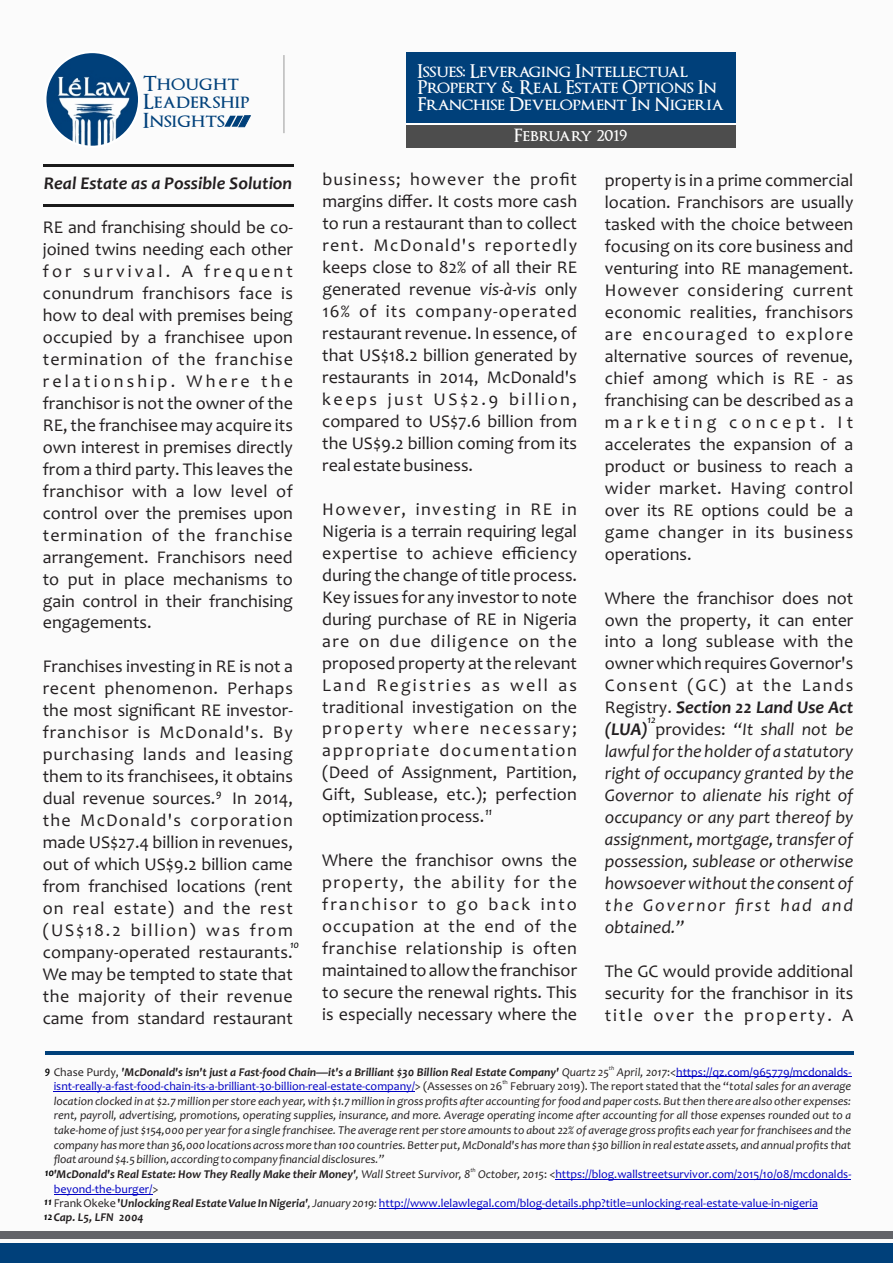
<style>
.page{position:relative;width:893px;height:1263px;background:#fbfbfb}
.page>*{position:absolute;margin:0;border:0;box-sizing:border-box;transform-origin:0 0}
.t1{font:600 20.4px/18.5px "Optimus Princeps";color:#00407a}
.t2{font:600 18.6px/16.4px "Optimus Princeps";letter-spacing:-.015em;color:#fff}
.t3{font:18px/21.9px "Candara";color:#231f20;text-align:justify}
.t4{font:italic 18px/21.9px "Candara";color:#231f20;text-align:justify}
.t5{font:italic 700 18px "Candara";color:#231f20}
.t6{font:600 18px "Optimus Princeps";color:#fff}
.t7{font:italic 12px/14.7px "Candara";color:#231f20;text-align:justify}
.t8{font:12px/14.7px "Candara";color:#0000c4}
.t9{font:italic 700 12px "Candara";color:#231f20}
.t10{font:italic 700 10.5px/14.4px "Candara";color:#000}
.t11{font:italic 10.5px "Candara";color:#000}
.t12{font:italic 6px "Candara";color:#231f20}
.t13{font:6px "Candara";color:#231f20}
.s1{font-style:italic}
.s2{font-style:normal}
.s3{font-weight:700}
.s4{color:#231f20}
.s5{font-weight:700;font-style:italic;color:#231f20}
.s6{font-style:italic;color:#231f20}
.s7{font-weight:700;color:#231f20}
</style>
<div class="page">
<div style="left:0;top:1242px;width:893px;height:21px;background:#00407a"></div>
<div style="left:0;top:1231px;width:893px;height:7px;background:#636469"></div>
<hr style="left:676px;top:1076px;width:175px;height:1px;background:#0000c4">
<hr style="left:54px;top:1091px;width:361px;height:1px;background:#0000c4">
<hr style="left:555px;top:1179px;width:296px;height:1px;background:#0000c4">
<hr style="left:54px;top:1194px;width:98px;height:1px;background:#0000c4">
<hr style="left:379px;top:1208px;width:439px;height:1px;background:#0000c4">
<hr style="left:284px;top:55px;width:1px;height:78px;background:#999">
<img style="left:45px;top:52px;width:94px;height:95px;border-radius:50%">
<div style="left:44px;top:51px;width:96px;height:97px;border:2px solid #fff;border-radius:50%"></div>
<svg style="left:224px;top:115px;width:27px;height:12px"></svg>
<hr style="left:43px;top:165px;width:250px;height:2px;background:#1a1a1a">
<hr style="left:43px;top:204px;width:251px;height:2px;background:#1a1a1a">
<hr style="left:45px;top:1051px;width:808px;height:4px;background:#00407a">
<div style="left:406px;top:52px;width:329px;height:77px;background:#00407a"></div>
<div style="left:406px;top:124px;width:329px;height:24px;background:#4d4d4d"></div>
<hr style="left:406px;top:123px;width:329px;height:1px;background:#fff">
<p class="t1" style="left:143px;top:75px;width:108px">Thought<br>Leadership<br>Insights</p>
<p class="t5" style="left:44px;top:176px;width:250px">Real Estate as a Possible Solution</p>
<p class="t3" style="left:43px;top:218px;width:252px">RE and franchising should be co&shy;joined twins needing each other for survival. A frequent conundrum franchisors face is how to deal with premises being occupied by a franchisee upon termination of the franchise relationship. Where the franchisor is not the owner of the RE, the franchisee may acquire its own interest in premises directly from a third party. This leaves the franchisor with a low level of control over the premises upon termination of the franchise arrangement. Franchisors need to put in place mechanisms to gain control in their franchising engagements.</p>
<p class="t3" style="left:43px;top:657px;width:252px">Franchises investing in RE is not a recent phenomenon. Perhaps the most significant RE investor&shy;franchisor is McDonald's. By purchasing lands and leasing them to its franchisees, it obtains dual revenue sources. In 2014, the McDonald's corporation made US$27.4 billion in revenues, out of which US$9.2 billion came from franchised locations (rent on real estate) and the rest (US$18.2 billion) was from company-operated restaurants.<br>We may be tempted to state that the majority of their revenue came from standard restaurant</p>
<p class="t11" style="left:216px;top:790px;width:7px">9</p>
<p class="t11" style="left:290px;top:940px;width:11px">10</p>
<p class="t2" style="left:417px;top:64px;width:308px">Issues: Leveraging Intellectual<br>Property &amp; Real Estate Options In<br>Franchise Development In Nigeria</p>
<p class="t6" style="left:514px;top:126px;width:115px">February 2019</p>
<p class="t3" style="left:322px;top:170px;width:256px">business; however the profit margins differ. It costs more cash to run a restaurant than to collect rent. McDonald's reportedly keeps close to 82% of all their RE generated revenue <span class="s1">vis-à-vis</span> only 16% of its company-operated restaurant revenue. In essence, of that US$18.2 billion generated by restaurants in 2014, McDonald's keeps just US$2.9 billion, compared to US$7.6 billion from the US$9.2 billion coming from its real estate business.</p>
<p class="t3" style="left:322px;top:500px;width:256px">However, investing in RE in Nigeria is a terrain requiring legal expertise to achieve efficiency during the change of title process.<br>Key issues for any investor to note during purchase of RE in Nigeria are on due diligence on the proposed property at the relevant Land Registries as well as traditional investigation on the property where necessary; appropriate documentation (Deed of Assignment, Partition, Gift, Sublease, etc.); perfection optimization process.</p>
<p class="t3" style="left:322px;top:851px;width:256px">Where the franchisor owns the property, the ability for the franchisor to go back into occupation at the end of the franchise relationship is often maintained to allow the franchisor to secure the renewal rights. This is especially necessary where the</p>
<p class="t11" style="left:485px;top:807px;width:9px">11</p>
<p class="t3" style="left:605px;top:171px;width:250px">property is in a prime commercial location. Franchisors are usually tasked with the choice between focusing on its core business and venturing into RE management.<br>However considering current economic realities, franchisors are encouraged to explore alternative sources of revenue, chief among which is RE - as franchising can be described as a marketing concept. It accelerates the expansion of a product or business to reach a wider market. Having control over its RE options could be a game changer in its business operations.</p>
<p class="t4" style="left:605px;top:588px;width:250px"><span class="s2">Where the franchisor does not own the property, it can enter into a long sublease with the owner which requires Governor's Consent (GC) at the Lands Registry.</span> <span class="s3">Section 22 Land Use Act (LUA)</span> <span class="s2">provides:</span> “It shall not be lawful for the holder of a statutory right of occupancy granted by the Governor to alienate his right of occupancy or any part thereof by assignment, mortgage, transfer of possession, sublease or otherwise howsoever without the consent of the Governor first had and obtained.”</p>
<p class="t3" style="left:605px;top:962px;width:250px">The GC would provide additional security for the franchisor in its title over the property. A</p>
<p class="t11" style="left:647px;top:715px;width:10px">12</p>
<p class="t12" style="left:609px;top:1065px;width:7px">th</p>
<p class="t8" style="left:54px;top:1065px;width:799px"><span class="s4">Chase Purdy,</span> <span class="s5">'McDonald's isn't just a Fast-food Chain—it's a Brilliant $30 Billion Real Estate Company'</span> <span class="s6">Quartz 25 April, 2017</span><span class="s4">:&lt;</span>https://qz.com/965779/mcdonalds&shy;isnt-really-a-fast-food-chain-its-a-brilliant-30-billion-real-estate-company/<span class="s4">&gt; (Assesses on 26 February 2019). The report stated that the “</span><span class="s6">total sales for an average</span></p>
<p class="t10" style="left:45px;top:1064px;width:7px">9</p>
<p class="t13" style="left:502px;top:1080px;width:7px">th</p>
<p class="t7" style="left:54px;top:1095px;width:799px">location clocked in at $2.7 million per store each year, with $1.7 million in gross profits after accounting for food and paper costs. But then there are also other expenses: rent, payroll, advertising, promotions, operating supplies, insurance, and more. Average operating income after accounting for all those expenses rounded out to a take-home of just $154,000 per year for a single franchisee. The average rent per store amounts to about 22% of average gross profits each year for franchisees and the company has more than 36,000 locations across more than 100 countries. Better put, McDonald's has more than $30 billion in real estate assets, and annual profits that float around $4.5 billion, according to company financial disclosures.”</p>
<p class="t12" style="left:470px;top:1168px;width:7px">th</p>
<p class="t8" style="left:54px;top:1168px;width:799px"><span class="s5">'McDonald's Real Estate: How They Really Make their Money'</span><span class="s6">, Wall Street Survivor, 8 October, 2015</span><span class="s4">: &lt;</span>https://blog.wallstreetsurvivor.com/2015/10/08/mcdonalds&shy;beyond-the-burger/<span class="s4">&gt;<br>Frank Okeke</span> <span class="s7">'</span><span class="s5">Unlocking Real Estate Value In Nigeria'</span><span class="s6">, January 2019:</span>http://www.lelawlegal.com/blog-details.php?title=unlocking-real-estate-value-in-nigeria</p>
<p class="t10" style="left:45px;top:1167px;width:11px">10</p>
<p class="t10" style="left:44px;top:1196px;width:10px">11<br>12</p>
<p class="t9" style="left:54px;top:1212px;width:92px">Cap. L5, LFN 2004</p>
</div>
